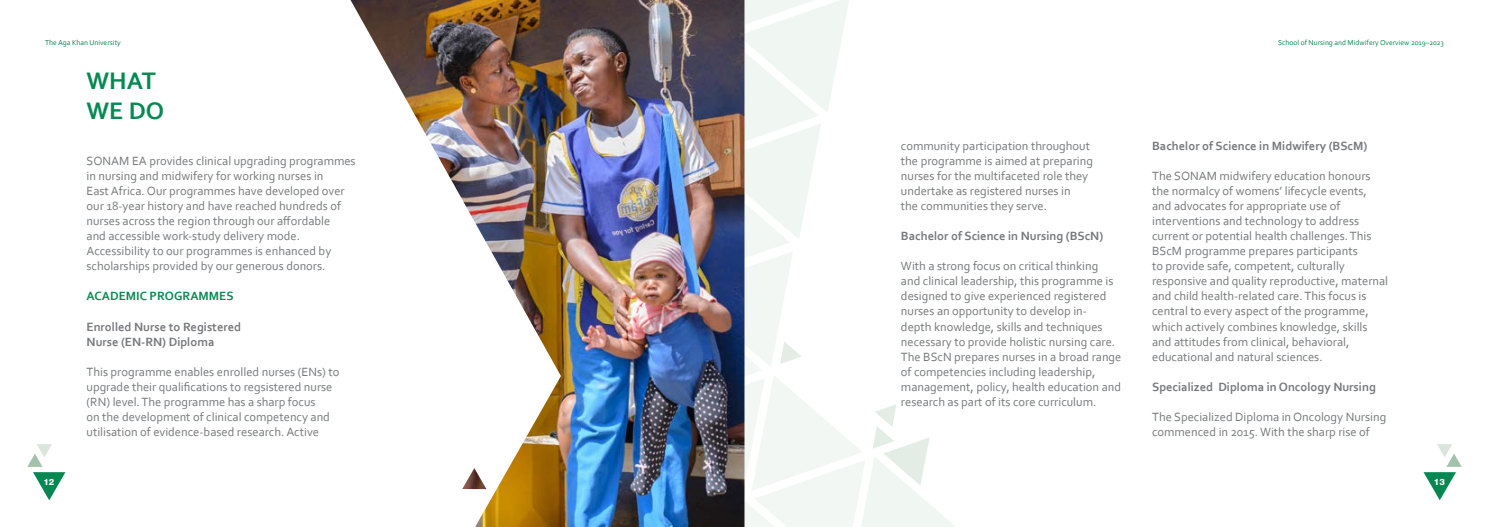
<style>
.page{position:relative;width:1489px;height:527px;background:#fff}
.page>*{position:absolute;margin:0;border:0;box-sizing:border-box;transform-origin:0 0}
.t1{font:700 25px/30px "Corbel";color:#058953}
.t2{font:12.5px/15px "Corbel";color:#76787b}
.t3{font:700 12.5px/15px "Corbel";color:#76787b}
.t4{font:700 12.5px "Corbel";color:#058953}
.t5{font:800 8.75px "Helvetica Neue LT Std";color:#fff}
.t6{font:7.5px "Corbel";color:#058752}
</style>
<div class="page">
<svg style="left:744px;top:0;width:210px;height:526px"></svg>
<svg style="left:27px;top:444px;width:38px;height:56px"></svg>
<svg style="left:1423px;top:444px;width:38px;height:56px"></svg>
<img style="left:350px;top:0;width:394px;height:526px">
<p class="t6" style="left:45px;top:38px;width:77px">The Aga Khan University</p>
<p class="t6" style="left:1277px;top:38px;width:167px">School of Nursing and Midwifery Overview 2019–2023</p>
<h1 class="t1" style="left:87px;top:65px;width:79px">WHAT<br>WE DO</h1>
<p class="t2" style="left:87px;top:153px;width:270px">SONAM EA provides clinical upgrading programmes in nursing and midwifery for working nurses in<br>East Africa. Our programmes have developed over our 18-year history and have reached hundreds of nurses across the region through our affordable<br>and accessible work-study delivery mode.<br>Accessibility to our programmes is enhanced by scholarships provided by our generous donors.</p>
<p class="t4" style="left:87px;top:288px;width:148px">ACADEMIC PROGRAMMES</p>
<p class="t3" style="left:87px;top:318px;width:156px">Enrolled Nurse to Registered<br>Nurse (EN-RN) Diploma</p>
<p class="t2" style="left:87px;top:363px;width:254px">This programme enables enrolled nurses (ENs) to upgrade their qualifications to regsistered nurse (RN) level. The programme has a sharp focus<br>on the development of clinical competency and utilisation of evidence-based research. Active</p>
<p class="t2" style="left:900px;top:138px;width:193px">community participation throughout the programme is aimed at preparing nurses for the multifaceted role they undertake as registered nurses in<br>the communities they serve.</p>
<p class="t3" style="left:900px;top:228px;width:204px">Bachelor of Science in Nursing (BScN)</p>
<p class="t2" style="left:900px;top:258px;width:222px">With a strong focus on critical thinking<br>and clinical leadership, this programme is designed to give experienced registered nurses an opportunity to develop in-<br>depth knowledge, skills and techniques necessary to provide holistic nursing care.<br>The BScN prepares nurses in a broad range of competencies including leadership, management, policy, health education and research as part of its core curriculum.</p>
<p class="t3" style="left:1151px;top:138px;width:217px">Bachelor of Science in Midwifery (BScM)</p>
<p class="t2" style="left:1151px;top:168px;width:237px">The SONAM midwifery education honours the normalcy of womens’ lifecycle events, and advocates for appropriate use of interventions and technology to address current or potential health challenges. This BScM programme prepares participants<br>to provide safe, competent, culturally responsive and quality reproductive, maternal and child health-related care. This focus is central to every aspect of the programme, which actively combines knowledge, skills and attitudes from clinical, behavioral, educational and natural sciences.</p>
<p class="t3" style="left:1151px;top:378px;width:225px">Specialized Diploma in Oncology Nursing</p>
<p class="t2" style="left:1151px;top:408px;width:236px">The Specialized Diploma in Oncology Nursing commenced in 2015. With the sharp rise of</p>
<p class="t5" style="left:43px;top:476px;width:13px">12</p>
<p class="t5" style="left:1433px;top:476px;width:13px">13</p>
</div>
